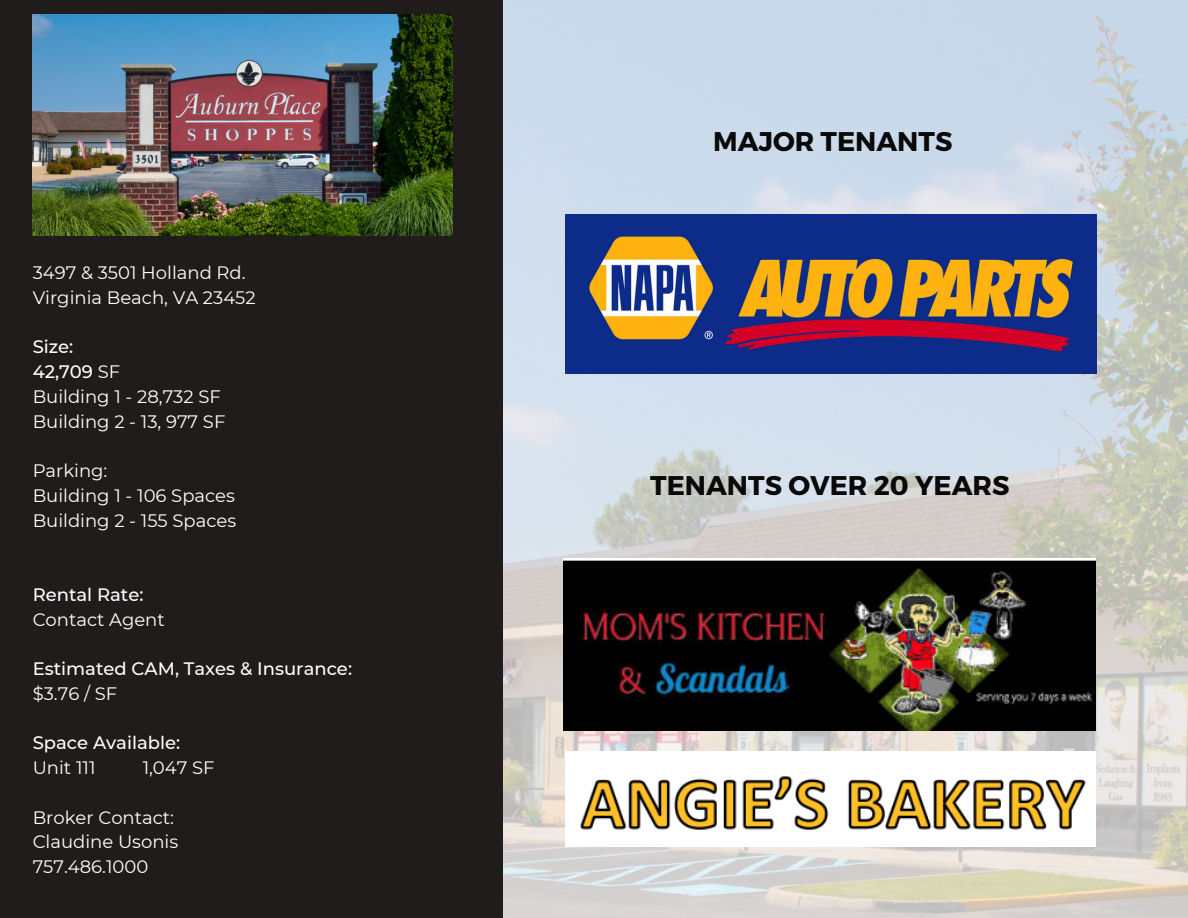
<style>
.page{position:relative;width:1188px;height:918px;background:#fff}
.page>*{position:absolute;margin:0;border:0;box-sizing:border-box;transform-origin:0 0}
.t1{font:700 27px "Montserrat";color:#090909}
.t2{font:18px/24.8px "Montserrat";color:#fff}
.t3{font:500 18px "Montserrat";color:#fff}
.s1{font-weight:500}
</style>
<div class="page">
<img style="left:502px;top:0;width:686px;height:918px">
<div style="left:0;top:0;width:502px;height:918px;background:#201c1c"></div>
<img style="left:33px;top:15px;width:419px;height:220px">
<img style="left:565px;top:215px;width:531px;height:159px">
<img style="left:564px;top:558px;width:532px;height:172px">
<img style="left:565px;top:751px;width:530px;height:96px">
<p class="t2" style="left:33px;top:260px;width:224px">3497 &amp; 3501 Holland Rd.<br>Virginia Beach, VA 23452</p>
<p class="t2" style="left:33px;top:334px;width:194px"><span class="s1">Size:<br>42,709</span> SF<br>Building 1 - 28,732 SF<br>Building 2 - 13, 977 SF</p>
<p class="t2" style="left:33px;top:458px;width:205px">Parking:<br>Building 1 - 106 Spaces<br>Building 2 - 155 Spaces</p>
<p class="t3" style="left:33px;top:582px;width:112px">Rental Rate:</p>
<p class="t2" style="left:33px;top:606px;width:134px">Contact Agent</p>
<p class="t3" style="left:33px;top:656px;width:321px">Estimated CAM, Taxes &amp; Insurance:</p>
<p class="t2" style="left:33px;top:680px;width:86px">$3.76 / SF</p>
<p class="t3" style="left:33px;top:730px;width:149px">Space Available:</p>
<p class="t2" style="left:33px;top:755px;width:64px">Unit 111</p>
<p class="t2" style="left:143px;top:755px;width:73px">1,047 SF</p>
<p class="t2" style="left:33px;top:804px;width:147px">Broker Contact:<br>Claudine Usonis<br>757.486.1000</p>
<h1 class="t1" style="left:713px;top:125px;width:241px">MAJOR TENANTS</h1>
<h1 class="t1" style="left:650px;top:468px;width:361px">TENANTS OVER 20 YEARS</h1>
</div>
